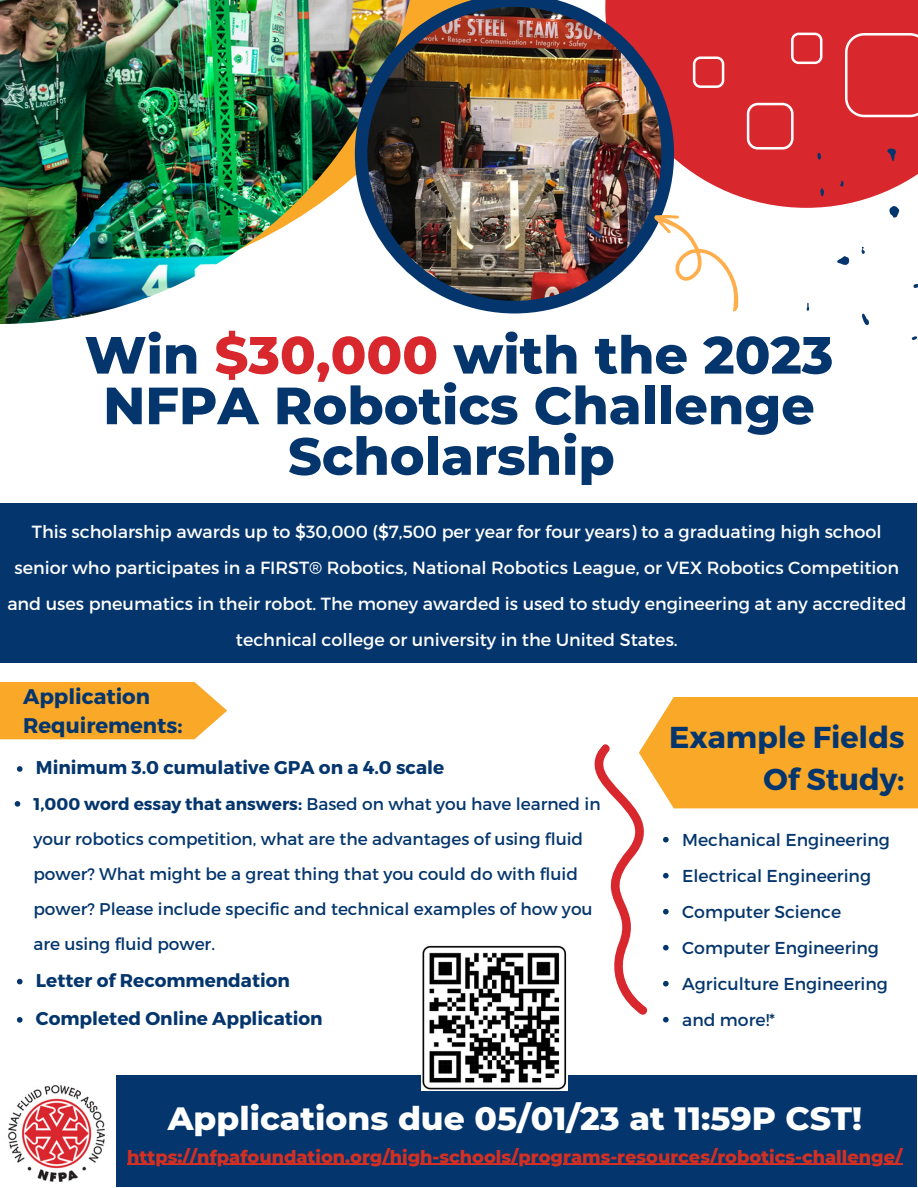
<style>
.page{position:relative;width:918px;height:1188px;background:#fff}
.page>*{position:absolute;margin:0;border:0;box-sizing:border-box;transform-origin:0 0}
.t1{font:800 52.35px/50.7px "Montserrat";color:#04366d;text-align:center}
.t2{font:800 33px "Montserrat";color:#fff}
.t3{font:700 30.3px/41.7px "Montserrat";color:#04366d;text-align:right}
.t4{font:700 21.15px/29.2px "Montserrat";color:#04366d}
.t5{font:700 18.45px/38.2px "Montserrat";color:#04366d}
.t6{font:800 17.7px "Montserrat";color:#d32f23}
.t7{font:17.55px/36px "Montserrat";color:#fff;text-align:center}
.t8{font:17.25px/36px "Montserrat";color:#04366d}
.t9{font:16.95px/34.8px "Montserrat";color:#04366d}
.s1{color:#d8272d}
.s2{font-weight:700}
</style>
<div class="page">
<div style="left:605px;top:0;width:313px;height:208px;background:#d8272d"></div>
<img style="left:0;top:0;width:355px;height:323px">
<svg style="left:355px;top:0;width:319px;height:313px"></svg>
<img style="left:367px;top:7px;width:294px;height:294px;border-radius:50%">
<div style="left:0;top:682px;width:227px;height:57px;background:#f9a828"></div>
<svg style="left:845px;top:33px;width:73px;height:84px"></svg>
<svg style="left:791px;top:33px;width:31px;height:31px"></svg>
<svg style="left:747px;top:103px;width:47px;height:47px"></svg>
<svg style="left:693px;top:56px;width:31px;height:32px"></svg>
<svg style="left:634px;top:205px;width:125px;height:108px"></svg>
<svg style="left:889px;top:206px;width:10px;height:12px"></svg>
<svg style="left:837px;top:256px;width:12px;height:9px"></svg>
<svg style="left:887px;top:148px;width:9px;height:13px"></svg>
<svg style="left:862px;top:314px;width:7px;height:11px"></svg>
<svg style="left:913px;top:284px;width:5px;height:4px"></svg>
<svg style="left:820px;top:188px;width:4px;height:8px"></svg>
<svg style="left:818px;top:153px;width:3px;height:7px"></svg>
<svg style="left:840px;top:181px;width:4px;height:6px"></svg>
<svg style="left:912px;top:336px;width:5px;height:4px"></svg>
<svg style="left:807px;top:303px;width:2px;height:8px"></svg>
<svg style="left:862px;top:247px;width:3px;height:7px"></svg>
<div style="left:0;top:504px;width:917px;height:159px;background:#04366d"></div>
<div style="left:640px;top:697px;width:278px;height:111px;background:#f9a828"></div>
<div style="left:117px;top:1075px;width:800px;height:112px;background:#04366d"></div>
<svg style="left:594px;top:743px;width:169px;height:274px"></svg>
<img style="left:8px;top:1085px;width:97px;height:97px">
<img style="left:421px;top:945px;width:146px;height:145px">
<svg style="left:17px;top:766px;width:6px;height:6px"></svg>
<svg style="left:15px;top:801px;width:5px;height:6px"></svg>
<svg style="left:17px;top:979px;width:6px;height:5px"></svg>
<svg style="left:17px;top:1017px;width:6px;height:6px"></svg>
<svg style="left:663px;top:837px;width:6px;height:6px"></svg>
<svg style="left:663px;top:873px;width:6px;height:6px"></svg>
<svg style="left:663px;top:909px;width:6px;height:6px"></svg>
<svg style="left:663px;top:945px;width:6px;height:6px"></svg>
<svg style="left:663px;top:981px;width:6px;height:6px"></svg>
<svg style="left:663px;top:1017px;width:6px;height:6px"></svg>
<hr style="left:127px;top:1164px;width:775px;height:1px;background:#d32f23">
<h1 class="t1" style="left:85px;top:329px;width:750px">Win <span class="s1">$30,000</span> with the 2023<br>NFPA Robotics Challenge<br>Scholarship</h1>
<p class="t7" style="left:7px;top:513px;width:900px">This scholarship awards up to $30,000 ($7,500 per year for four years) to a graduating high school senior who participates in a FIRST® Robotics, National Robotics League, or VEX Robotics Competition and uses pneumatics in their robot. The money awarded is used to study engineering at any accredited technical college or university in the United States.</p>
<p class="t4" style="left:23px;top:681px;width:161px">Application<br>Requirements:</p>
<p class="t5" style="left:36px;top:747px;width:410px">Minimum 3.0 cumulative GPA on a 4.0 scale</p>
<p class="t9" style="left:33px;top:786px;width:569px"><span class="s2">1,000 word essay that answers:</span> Based on what you have learned in your robotics competition, what are the advantages of using fluid power? What might be a great thing that you could do with fluid power? Please include specific and technical examples of how you are using fluid power.</p>
<p class="t5" style="left:36px;top:960px;width:288px">Letter of Recommendation<br>Completed Online Application</p>
<h3 class="t3" style="left:669px;top:715px;width:237px">Example Fields<br>Of Study:</h3>
<p class="t8" style="left:682px;top:821px;width:209px">Mechanical Engineering<br>Electrical Engineering<br>Computer Science<br>Computer Engineering<br>Agriculture Engineering and more!*</p>
<h2 class="t2" style="left:168px;top:1098px;width:696px">Applications due 05/01/23 at 11:59P CST!</h2>
<p class="t6" style="left:127px;top:1145px;width:777px">https://nfpafoundation.org/high-schools/programs-resources/robotics-challenge/</p>
</div>
